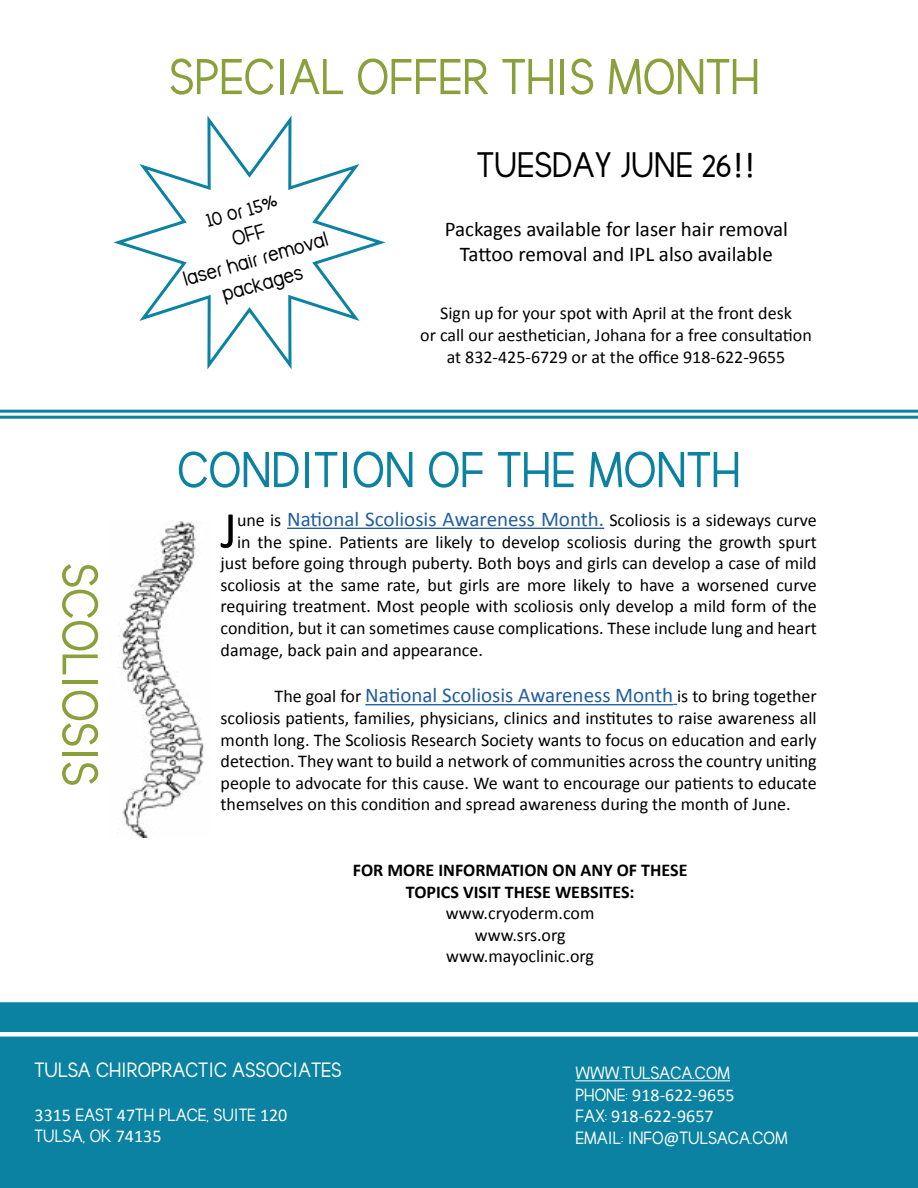
<style>
.page{position:relative;width:918px;height:1188px;background:#fff}
.page>*{position:absolute;margin:0;border:0;box-sizing:border-box;transform-origin:0 0}
.t1{font:52.05px "Calibri";color:#000}
.t2{font:51px "thebrooklynbold";color:#8aa03b}
.t3{font:51px "thebrooklynbold";color:#0b82a1}
.t4{font:36px "thebrooklynbold";color:#000}
.t5{font:21px "Calibri";color:#215e9e}
.t6{font:21px/25.2px "Calibri";color:#000;text-align:center}
.t7{font:21px/25.2px "thebrooklynbold";color:#000;text-align:center}
.t8{font:21px "thebrooklynbold";color:#fff}
.t9{font:18px/21.6px "Calibri";color:#000;text-align:center}
.t10{font:18px/21.6px "thebrooklynbold";color:#fff}
.t11{font:700 18px/21.6px "Calibri";color:#000;text-align:center}
.t12{font:18px/21.6px "Calibri";color:#fff}
.s1{font-family:"Calibri"}
.s2{font-size:18px;color:#000}
.s3{font-family:"thebrooklynbold"}
</style>
<div class="page">
<div style="left:5px;top:1007px;width:908px;height:176px;background:#0b82a1"></div>
<div style="left:0;top:1002px;width:918px;height:186px;border:10px solid #0b82a1"></div>
<div style="left:0;top:1032px;width:918px;height:5px;background:#fff"></div>
<hr style="left:576px;top:1080px;width:154px;height:1px;background:#fff">
<hr style="left:0;top:410px;width:918px;height:3px;background:#0b82a1">
<hr style="left:0;top:416px;width:918px;height:3px;background:#0b82a1">
<svg style="left:113px;top:115px;width:273px;height:255px"></svg>
<hr style="left:287px;top:528px;width:317px;height:1px;background:#215e9e">
<hr style="left:365px;top:704px;width:308px;height:1px;background:#215e9e">
<img style="left:117px;top:522px;width:87px;height:315px">
<h2 class="t2" style="left:169px;top:46px;width:592px">SPECIAL OFFER THIS MONTH</h2>
<p class="t7" style="left:166px;top:219px;width:152px;rotate:-16deg">10 or 15%<br>OFF<br>laser hair removal packages</p>
<h3 class="t4" style="left:477px;top:143px;width:280px">TUESDAY JUNE 26<span class="s1">!!</span></h3>
<p class="t6" style="left:445px;top:216px;width:345px">Packages available for laser hair removal<br>Tattoo removal and IPL also available</p>
<p class="t9" style="left:420px;top:303px;width:393px">Sign up for your spot with April at the front desk<br>or call our aesthetician, Johana for a free consultation at 832-425-6729 or at the office 918-622-9655</p>
<h2 class="t2" style="left:111px;top:563px;width:225px;rotate:90deg">SCOLIOSIS</h2>
<h2 class="t3" style="left:177px;top:439px;width:565px">CONDITION OF THE MONTH</h2>
<h1 class="t1" style="left:220px;top:497px;width:18px">J</h1>
<p class="t5" style="left:237px;top:506px;width:581px"><span class="s2">une is</span> National Scoliosis Awareness Month. <span class="s2">Scoliosis is a sideways curve</span></p>
<p class="t9" style="left:221px;top:531px;width:598px;text-align:justify;text-indent:16px">in the spine. Patients are likely to develop scoliosis during the growth spurt just before going through puberty. Both boys and girls can develop a case of mild scoliosis at the same rate, but girls are more likely to have a worsened curve requiring treatment. Most people with scoliosis only develop a mild form of the condition, but it can sometimes cause complications. These include lung and heart damage, back pain and appearance.</p>
<p class="t5" style="left:275px;top:682px;width:544px"><span class="s2">The goal for</span> National Scoliosis Awareness Month <span class="s2">is to bring together</span></p>
<p class="t9" style="left:221px;top:707px;width:598px;text-align:justify">scoliosis patients, families, physicians, clinics and institutes to raise awareness all month long. The Scoliosis Research Society wants to focus on education and early detection. They want to build a network of communities across the country uniting people to advocate for this cause. We want to encourage our patients to educate themselves on this condition and spread awareness during the month of June.</p>
<p class="t11" style="left:353px;top:859px;width:336px">FOR MORE INFORMATION ON ANY OF THESE<br>TOPICS VISIT THESE WEBSITES:</p>
<p class="t9" style="left:446px;top:903px;width:150px">www.cryoderm.com www.srs.org www.mayoclinic.org</p>
<p class="t8" style="left:35px;top:1058px;width:309px">TULSA CHIROPRACTIC ASSOCIATES</p>
<p class="t10" style="left:35px;top:1103px;width:254px"><span class="s1">3315</span> EAST <span class="s1">47</span>TH PLACE, SUITE <span class="s1">120<br></span>TULSA, OK <span class="s1">74135</span></p>
<p class="t10" style="left:576px;top:1062px;width:156px">WWW.TULSACA.COM</p>
<p class="t12" style="left:576px;top:1084px;width:161px"><span class="s3">PHONE:</span> 918-622-9655<br><span class="s3">FAX:</span> 918-622-9657</p>
<p class="t10" style="left:576px;top:1127px;width:214px">EMAIL: INFO<span class="s1">@</span>TULSACA.COM</p>
</div>
